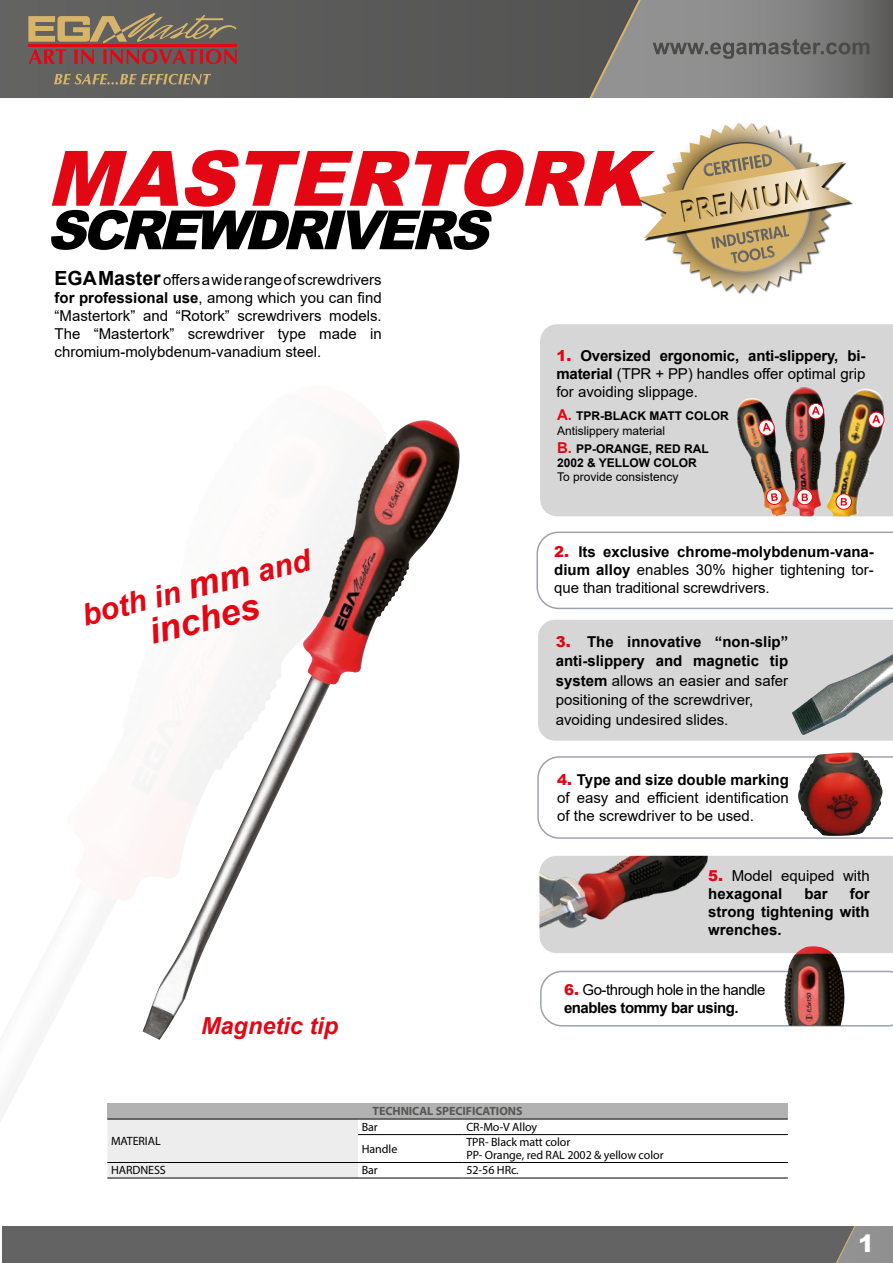
<style>
.page{position:relative;width:893px;height:1263px;background:#fff}
.page>*{position:absolute;margin:0;border:0;box-sizing:border-box;transform-origin:0 0}
.t1{font:italic 900 76.5px "Arial";color:#e30613}
.t2{font:italic 900 54px "Arial";color:#000}
.t3{font:italic 700 35.55px "Arial";color:#e30613}
.t4{font:italic 700 30.15px "Arial";color:#e30613}
.t5{font:900 24px "Arial";color:#fff}
.t6{font:italic 700 23.55px "Arial";color:#e30613}
.t7{font:15px/18px "Arial";color:#000;text-align:justify}
.t8{font:15px/18px "Arial";letter-spacing:-.03em;color:#000}
.t9{font:700 15px/18px "Arial";color:#000;text-align:justify}
.t10{font:12px/12.3px "Myriad Pro";letter-spacing:-.005em;color:#000}
.t11{font:12px/14.4px "Arial";color:#000}
.t12{font:700 12px/14.4px "Arial";color:#000}
.t13{font:700 12px "Myriad Pro";letter-spacing:-.005em;color:#575756}
.s1{font-weight:700;font-size:19.5px}
.s2{font-weight:700}
.s3{font-size:35.55px}
.s4{font-weight:900;color:#e30613}
.s5{font-weight:700;font-size:15px;color:#e30613}
.s6{font-size:15px;color:#e30613}
</style>
<div class="page">
<div style="left:2px;top:1226px;width:891px;height:37px;background:#646363"></div>
<svg style="left:836px;top:1226px;width:57px;height:37px"></svg>
<div style="left:0;top:0;width:893px;height:98px;background:#5a5a59"></div>
<svg style="left:28px;top:13px;width:209px;height:30px"></svg>
<hr style="left:28px;top:44px;width:209px;height:3px;background:#e30613">
<svg style="left:29px;top:49px;width:37px;height:15px"></svg>
<svg style="left:74px;top:49px;width:20px;height:15px"></svg>
<svg style="left:103px;top:49px;width:134px;height:15px"></svg>
<svg style="left:54px;top:74px;width:157px;height:11px"></svg>
<svg style="left:589px;top:0;width:285px;height:98px"></svg>
<img style="left:142px;top:420px;width:318px;height:620px">
<svg style="left:637px;top:122px;width:214px;height:172px"></svg>
<div style="left:107px;top:1103px;width:681px;height:16px;background:#b3b2b2"></div>
<svg style="left:107px;top:1120px;width:681px;height:58px"></svg>
<hr style="left:107px;top:1119px;width:251px;height:1px;background:#000">
<hr style="left:358px;top:1119px;width:105px;height:1px;background:#000">
<hr style="left:463px;top:1119px;width:325px;height:1px;background:#000">
<hr style="left:358px;top:1134px;width:105px;height:1px;background:#000">
<hr style="left:463px;top:1134px;width:325px;height:1px;background:#000">
<hr style="left:107px;top:1162px;width:251px;height:1px;background:#000">
<hr style="left:358px;top:1162px;width:105px;height:1px;background:#000">
<hr style="left:463px;top:1162px;width:325px;height:1px;background:#000">
<hr style="left:107px;top:1178px;width:251px;height:1px;background:#000">
<hr style="left:358px;top:1178px;width:105px;height:1px;background:#000">
<hr style="left:463px;top:1178px;width:325px;height:1px;background:#000">
<div style="left:545px;top:856px;width:348px;height:97px;background:#d6d6d6"></div>
<img style="left:539px;top:856px;width:169px;height:92px">
<svg style="left:536px;top:531px;width:357px;height:78px"></svg>
<svg style="left:540px;top:971px;width:353px;height:55px"></svg>
<img style="left:783px;top:946px;width:63px;height:80px">
<div style="left:538px;top:620px;width:355px;height:121px;background:#d6d6d6"></div>
<img style="left:792px;top:654px;width:101px;height:81px">
<svg style="left:537px;top:756px;width:356px;height:83px"></svg>
<img style="left:798px;top:752px;width:84px;height:84px">
<div style="left:540px;top:324px;width:353px;height:192px;background:#d6d6d6"></div>
<img style="left:785px;top:387px;width:103px;height:130px">
<div style="left:808px;top:403px;width:15px;height:16px;background:#fff;border-radius:50%"></div>
<div style="left:808px;top:403px;width:16px;height:16px;border:1px solid #e30613;border-radius:50%"></div>
<svg style="left:812px;top:406px;width:8px;height:9px"></svg>
<svg style="left:797px;top:489px;width:15px;height:16px"></svg>
<div style="left:796px;top:489px;width:17px;height:16px;border:1px solid #e30613;border-radius:50%"></div>
<svg style="left:802px;top:493px;width:6px;height:8px"></svg>
<img style="left:736px;top:398px;width:55px;height:118px">
<svg style="left:766px;top:489px;width:16px;height:16px"></svg>
<svg style="left:758px;top:419px;width:17px;height:17px"></svg>
<div style="left:758px;top:419px;width:17px;height:17px;border:1px solid #e30613;border-radius:50%"></div>
<svg style="left:763px;top:423px;width:8px;height:8px"></svg>
<svg style="left:868px;top:412px;width:16px;height:16px"></svg>
<div style="left:868px;top:412px;width:16px;height:16px;border:1px solid #e30613;border-radius:50%"></div>
<svg style="left:872px;top:415px;width:8px;height:8px"></svg>
<svg style="left:836px;top:494px;width:16px;height:15px"></svg>
<div style="left:835px;top:493px;width:17px;height:17px;border:1px solid #e30613;border-radius:50%"></div>
<svg style="left:841px;top:498px;width:6px;height:8px"></svg>
<h1 class="t1" style="left:46px;top:123px;width:624px">MASTERTORK</h1>
<h2 class="t2" style="left:46px;top:191px;width:462px">SCREWDRIVERS</h2>
<p class="t7" style="left:55px;top:271px;width:329px"><span class="s1">EGA Master</span> offers a wide range of screwdrivers <span class="s2">for professional use</span>, among which you can find “Mastertork” and “Rotork” screwdrivers models.<br>The “Mastertork” screwdriver type made in chromium-molybdenum-vanadium steel.</p>
<h3 class="t4" style="left:78px;top:596px;width:236px;rotate:-14deg">both in <span class="s3">mm</span> and</h3>
<h3 class="t3" style="left:144px;top:609px;width:114px;rotate:-14deg">inches</h3>
<h3 class="t6" style="left:201px;top:1010px;width:139px">Magnetic tip</h3>
<p class="t13" style="left:372px;top:1103px;width:152px">TECHNICAL SPECIFICATIONS</p>
<p class="t7" style="left:556px;top:346px;width:310px"><span class="s4">1.</span> <span class="s2">Oversized ergonomic, anti-slippery, bi&shy;material</span> (TPR + PP) handles offer optimal grip for avoiding slippage.</p>
<p class="t11" style="left:557px;top:409px;width:173px"><span class="s5">A.</span> <span class="s2">TPR-BLACK MATT COLOR<br></span>Antislippery material</p>
<p class="t12" style="left:557px;top:441px;width:153px"><span class="s6">B.</span> PP-ORANGE, RED RAL<br>2002 &amp; YELLOW COLOR</p>
<p class="t11" style="left:557px;top:470px;width:123px">To provide consistency</p>
<p class="t7" style="left:554px;top:543px;width:321px"><span class="s4">2.</span> <span class="s2">Its exclusive chrome-molybdenum-vana&shy;dium alloy</span> enables 30% higher tightening tor&shy;que than traditional screwdrivers.</p>
<p class="t7" style="left:556px;top:631px;width:234px;line-height:19.5px;text-align:left"><span class="s4">3.</span> <span class="s2">The innovative “non-slip” anti-slippery and magnetic tip system</span> allows an easier and safer positioning of the screwdriver, avoiding undesired slides.</p>
<p class="t7" style="left:557px;top:771px;width:233px"><span class="s4">4.</span> <span class="s2">Type and size double marking </span>of easy and efficient identification of the screwdriver to be used.</p>
<p class="t7" style="left:708px;top:867px;width:163px"><span class="s4">5.</span> Model equiped with <span class="s2">hexagonal</span></p>
<p class="t9" style="left:708px;top:885px;width:163px;text-indent:142px">for strong tightening with wrenches.</p>
<p class="t9" style="left:804px;top:885px;width:25px">bar</p>
<p class="t8" style="left:564px;top:981px;width:203px"><span class="s4">6.</span> Go-through hole in the handle <span class="s2">enables tommy bar using.</span></p>
<p class="t10" style="left:111px;top:1134px;width:51px">MATERIAL</p>
<p class="t10" style="left:362px;top:1120px;width:18px">Bar</p>
<p class="t10" style="left:466px;top:1120px;width:72px">CR-Mo-V Alloy</p>
<p class="t10" style="left:362px;top:1142px;width:37px">Handle</p>
<p class="t10" style="left:466px;top:1136px;width:199px">TPR- Black matt color<br>PP- Orange, red RAL 2002 &amp; yellow color</p>
<p class="t10" style="left:111px;top:1164px;width:56px">HARDNESS</p>
<p class="t10" style="left:362px;top:1164px;width:18px">Bar</p>
<p class="t10" style="left:466px;top:1164px;width:54px">52-56 HRc.</p>
<h3 class="t5" style="left:858px;top:1226px;width:18px">1</h3>
</div>
